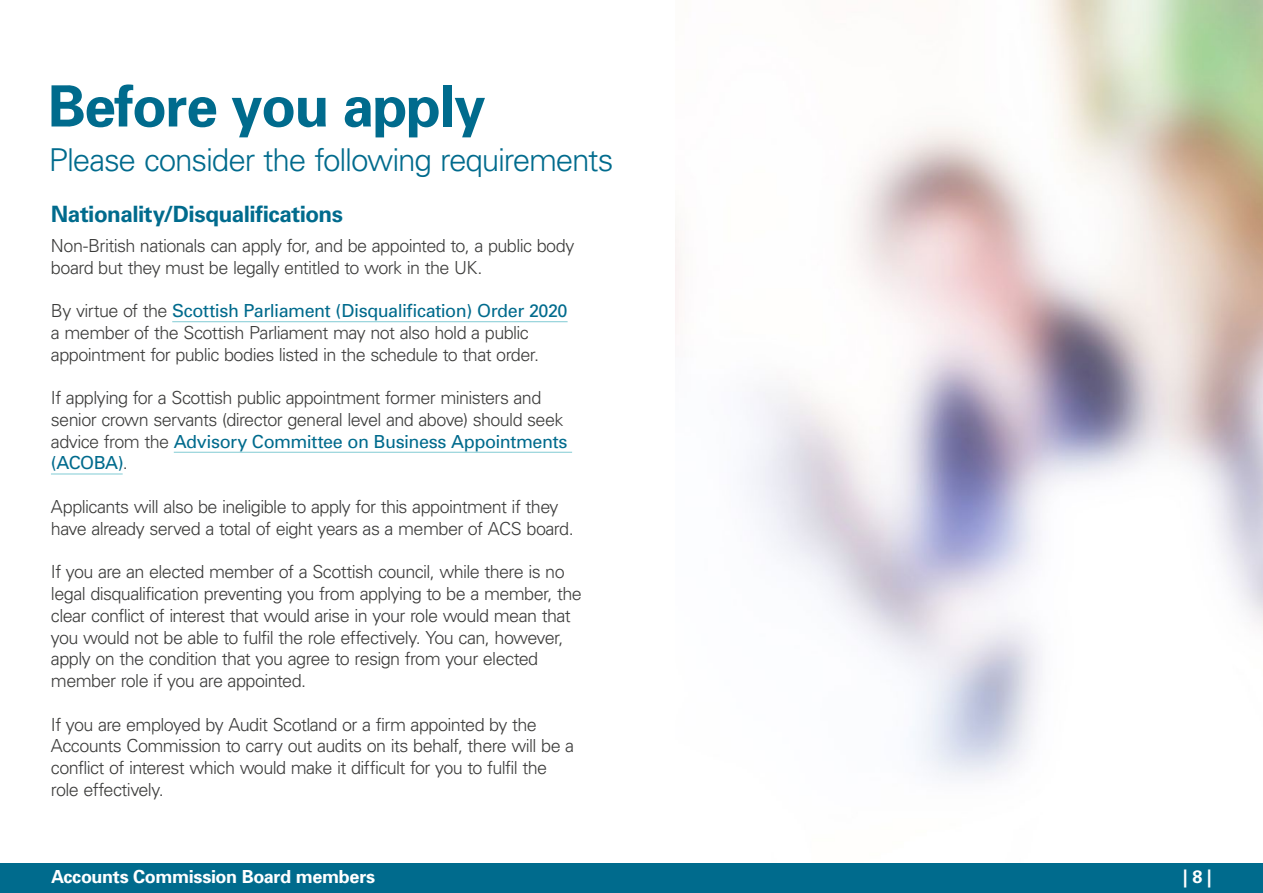
<style>
.page{position:relative;width:1263px;height:893px;background:#fff}
.page>*{position:absolute;margin:0;border:0;box-sizing:border-box;transform-origin:0 0}
.AS-P01-Chapter_head{font:700 57px "Univers";letter-spacing:-.025em;color:#006b8d}
.AS-P03-Subhead_1{font:300 31.5px "Univers LT Pro 45";letter-spacing:-.04em;color:#006b8d}
.AS-P03-Subhead_1-2{font:700 22.5px "Univers LT Pro 65";letter-spacing:-.02em;color:#006b8d}
.AS-P06-Body_text{font:300 18px/21.8px "Univers LT Pro 45";letter-spacing:-.035em;color:#3c3c3b}
.t1{font:700 18px "Univers";letter-spacing:-.02em;color:#fff}
.s1{font-family:"Univers";font-weight:400;color:#006b8d}
</style>
<div class="page">
<hr style="left:172px;top:321px;width:396px;height:1px;background:#81cbd4">
<hr style="left:174px;top:452px;width:398px;height:1px;background:#81cbd4">
<hr style="left:51px;top:474px;width:72px;height:1px;background:#81cbd4">
<img style="left:675px;top:0;width:588px;height:780px">
<div style="left:0;top:863px;width:1263px;height:30px;background:#006b8d"></div>
<h2 class="AS-P01-Chapter_head" style="left:48px;top:72px;width:439px">Before you apply</h2>
<h3 class="AS-P03-Subhead_1" style="left:49px;top:139px;width:566px">Please consider the following requirements</h3>
<h3 class="AS-P03-Subhead_1-2" style="left:51px;top:198px;width:294px">Nationality/Disqualifications</h3>
<p class="AS-P06-Body_text" style="left:51px;top:234px;width:525px">Non-British nationals can apply for, and be appointed to, a public body board but they must be legally entitled to work in the UK.</p>
<p class="AS-P06-Body_text" style="left:51px;top:299px;width:518px">By virtue of the <span class="s1">Scottish Parliament (Disqualification) Order 2020 </span>a member of the Scottish Parliament may not also hold a public appointment for public bodies listed in the schedule to that order.</p>
<p class="AS-P06-Body_text" style="left:51px;top:386px;width:518px">If applying for a Scottish public appointment former ministers and senior crown servants (director general level and above) should seek advice from the <span class="s1">Advisory Committee on Business Appointments (ACOBA)</span>.</p>
<p class="AS-P06-Body_text" style="left:51px;top:495px;width:524px">Applicants will also be ineligible to apply for this appointment if they have already served a total of eight years as a member of ACS board.</p>
<p class="AS-P06-Body_text" style="left:51px;top:560px;width:532px">If you are an elected member of a Scottish council, while there is no legal disqualification preventing you from applying to be a member, the clear conflict of interest that would arise in your role would mean that you would not be able to fulfil the role effectively. You can, however, apply on the condition that you agree to resign from your elected member role if you are appointed.</p>
<p class="AS-P06-Body_text" style="left:51px;top:713px;width:525px">If you are employed by Audit Scotland or a firm appointed by the Accounts Commission to carry out audits on its behalf, there will be a conflict of interest which would make it difficult for you to fulfil the role effectively.</p>
<p class="t1" style="left:51px;top:866px;width:326px">Accounts Commission Board members</p>
<p class="t1" style="left:1183px;top:866px;width:31px">| 8 |</p>
</div>
